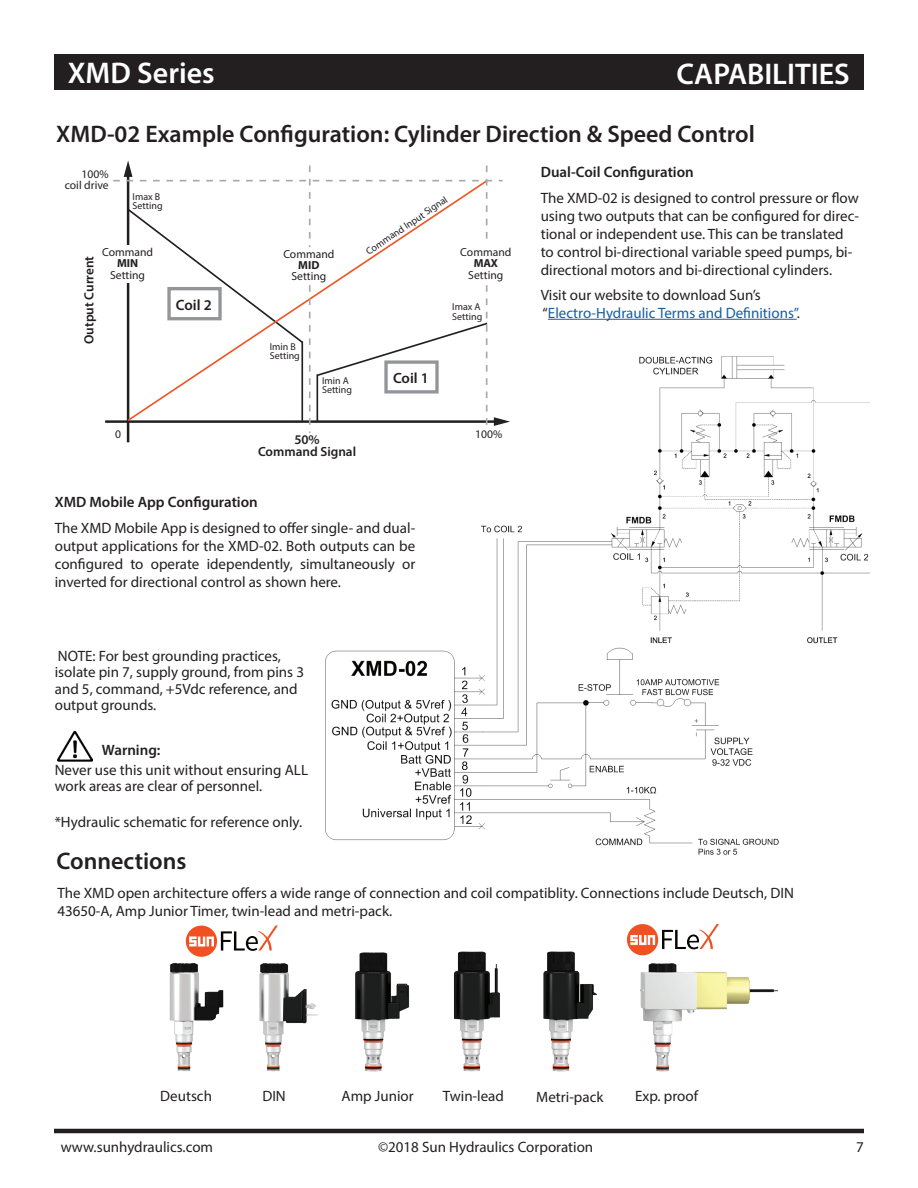
<style>
.page{position:relative;width:918px;height:1188px;background:#fff}
.page>*{position:absolute;margin:0;border:0;box-sizing:border-box;transform-origin:0 0}
.t1{font:600 30px "Myriad Pro";color:#fff}
.t2{font:600 24px "Myriad Pro";color:#231f20}
.t3{font:15px/18px "Myriad Pro";color:#231f20}
.t4{font:15px/18px "Myriad Pro";color:#175d9e}
.t5{font:600 15px "Myriad Pro";color:#231f20}
.t6{font:600 14.85px "Myriad Pro";color:#231f20}
.t7{font:600 13.35px/11.7px "Myriad Pro";color:#231f20;text-align:center}
.t8{font:11.7px/11.7px "Myriad Pro";color:#231f20;text-align:right}
.t9{font:700 11.7px "Myriad Pro";color:#231f20}
.t10{font:9.9px/9.1px "Myriad Pro";color:#231f20}
.s1{color:#231f20}
</style>
<div class="page">
<hr style="left:54px;top:1129px;width:810px;height:4px;background:#231f20">
<div style="left:54px;top:54px;width:810px;height:36px;background:#231f20"></div>
<img style="left:325px;top:356px;width:544px;height:499px">
<div style="left:54px;top:154px;width:460px;height:309px;background:#fff"></div>
<hr style="left:105px;top:420px;width:392px;height:3px;background:#231f20">
<svg style="left:113px;top:160px;width:397px;height:283px"></svg>
<div style="left:103px;top:245px;width:49px;height:38px;background:#fff"></div>
<div style="left:459px;top:245px;width:51px;height:38px;background:#fff"></div>
<div style="left:167px;top:287px;width:55px;height:33px;border:3px solid #939598"></div>
<div style="left:250px;top:434px;width:103px;height:25px;background:#fff"></div>
<div style="left:384px;top:360px;width:55px;height:34px;border:3px solid #939598"></div>
<div style="left:284px;top:247px;width:50px;height:33px;background:#fff"></div>
<hr style="left:548px;top:319px;width:249px;height:1px;background:#175d9e">
<img style="left:169px;top:939px;width:609px;height:133px">
<svg style="left:186px;top:926px;width:92px;height:31px"></svg>
<svg style="left:627px;top:924px;width:92px;height:31px"></svg>
<img style="left:57px;top:730px;width:36px;height:32px">
<h1 class="t1" style="left:68px;top:54px;width:148px">XMD Series</h1>
<h1 class="t1" style="left:676px;top:55px;width:175px">CAPABILITIES</h1>
<h2 class="t2" style="left:56px;top:118px;width:700px">XMD-02 Example Configuration: Cylinder Direction &amp; Speed Control</h2>
<p class="t8" style="left:65px;top:168px;width:45px">100% coil drive</p>
<p class="t10" style="left:133px;top:192px;width:32px">Imax B<br>Setting</p>
<p class="t8" style="left:102px;top:246px;width:53px">Command</p>
<p class="t9" style="left:117px;top:256px;width:23px">MIN</p>
<p class="t8" style="left:110px;top:269px;width:37px">Setting</p>
<p class="t7" style="left:83px;top:344px;width:89px;rotate:-90deg">Output Current</p>
<p class="t5" style="left:176px;top:295px;width:37px">Coil 2</p>
<p class="t8" style="left:283px;top:248px;width:53px">Command</p>
<p class="t9" style="left:298px;top:257px;width:23px">MID</p>
<p class="t8" style="left:291px;top:270px;width:37px">Setting</p>
<p class="t10" style="left:270px;top:342px;width:32px">Imin B<br>Setting</p>
<p class="t10" style="left:322px;top:376px;width:32px">Imin A<br>Setting</p>
<p class="t10" style="left:364px;top:248px;width:97px;rotate:-34deg">Command Input Signal</p>
<p class="t8" style="left:460px;top:246px;width:53px">Command</p>
<p class="t9" style="left:474px;top:256px;width:26px">MAX</p>
<p class="t8" style="left:468px;top:269px;width:37px">Setting</p>
<p class="t6" style="left:393px;top:368px;width:37px">Coil 1</p>
<p class="t10" style="left:452px;top:302px;width:32px">Imax A<br>Setting</p>
<p class="t8" style="left:115px;top:428px;width:7px">0</p>
<p class="t8" style="left:475px;top:428px;width:29px">100%</p>
<p class="t7" style="left:258px;top:433px;width:100px">50%<br>Command Signal</p>
<p class="t5" style="left:55px;top:493px;width:205px">XMD Mobile App Configuration</p>
<p class="t3" style="left:55px;top:518px;width:362px;text-align:justify">The XMD Mobile App is designed to offer single- and dual&shy;output applications for the XMD-02. Both outputs can be configured to operate idependently, simultaneously or inverted for directional control as shown here.</p>
<p class="t3" style="left:55px;top:647px;width:251px;line-height:16.5px">NOTE: For best grounding practices, isolate pin 7, supply ground, from pins 3 and 5, command, +5Vdc reference, and output grounds.</p>
<p class="t5" style="left:102px;top:740px;width:60px">Warning:</p>
<p class="t3" style="left:55px;top:761px;width:255px;line-height:16.5px">Never use this unit without ensuring ALL work areas are clear of personnel.</p>
<p class="t3" style="left:55px;top:813px;width:249px">*Hydraulic schematic for reference only.</p>
<p class="t5" style="left:541px;top:162px;width:155px">Dual-Coil Configuration</p>
<p class="t3" style="left:541px;top:189px;width:320px">The XMD-02 is designed to control pressure or flow using two outputs that can be configured for direc&shy;tional or independent use. This can be translated to control bi-directional variable speed pumps, bi&shy;directional motors and bi-directional cylinders.</p>
<p class="t4" style="left:541px;top:286px;width:261px"><span class="s1">Visit our website to download Sun’s “</span>Electro-Hydraulic Terms and Definitions”<span class="s1">.</span></p>
<h2 class="t2" style="left:56px;top:846px;width:132px">Connections</h2>
<p class="t3" style="left:57px;top:883px;width:738px">The XMD open architecture offers a wide range of connection and coil compatiblity. Connections include Deutsch, DIN<br>43650-A, Amp Junior Timer, twin-lead and metri-pack.</p>
<p class="t3" style="left:160px;top:1087px;width:53px">Deutsch</p>
<p class="t3" style="left:262px;top:1087px;width:25px">DIN</p>
<p class="t3" style="left:342px;top:1087px;width:74px">Amp Junior</p>
<p class="t3" style="left:443px;top:1087px;width:63px">Twin-lead</p>
<p class="t3" style="left:536px;top:1087px;width:69px">Metri-pack</p>
<p class="t3" style="left:635px;top:1087px;width:64px">Exp. proof</p>
<p class="t3" style="left:61px;top:1138px;width:154px">www.sunhydraulics.com</p>
<p class="t3" style="left:378px;top:1138px;width:217px">©2018 Sun Hydraulics Corporation</p>
<p class="t3" style="left:856px;top:1138px;width:9px">7</p>
</div>
